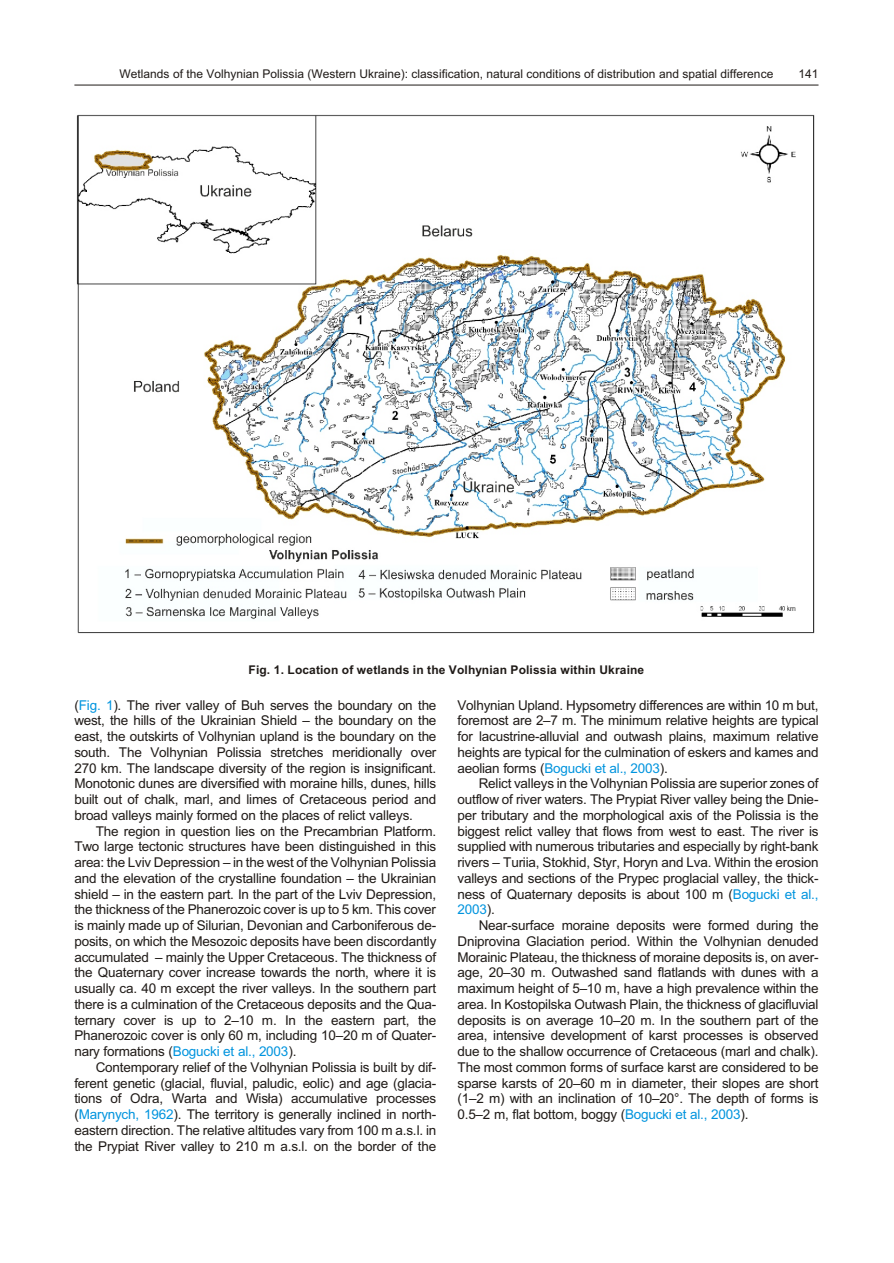
<style>
.page{position:relative;width:894px;height:1263px;background:#fff}
.page>*{position:absolute;margin:0;border:0;box-sizing:border-box;transform-origin:0 0}
.t1{font:13.5px/15.8px "Arial";letter-spacing:-.015em;color:#1f1a17;text-align:justify}
.t2{font:12px "Arial";color:#1f1a17}
.t3{font:700 12px "Arial";letter-spacing:.01em;color:#1f1a17}
.s1{color:#0094de}
</style>
<div class="page">
<hr style="left:74px;top:85px;width:745px;height:1px;background:#1f1a17">
<img style="left:76px;top:114px;width:739px;height:520px">
<p class="t2" style="left:120px;top:69px;width:655px">Wetlands of the Volhynian Polissia (West ern Ukraine): clas si fi ca tion, nat u ral con di tions of dis tri bu tion and spa tial dif fer ence</p>
<p class="t2" style="left:799px;top:69px;width:22px">141</p>
<p class="t3" style="left:249px;top:665px;width:397px">Fig. 1. Lo ca tion of wetlands in the Volhynian Polissia within Ukraine</p>
<p class="t1" style="left:74px;top:698px;width:364px">(<span class="s1">Fig. 1</span>). The river val ley of Buh serves the bound ary on the west, the hills of the Ukrai nian Shield – the bound ary on the east, the out skirts of Volhynian up land is the bound ary on the south. The Volhynian Polissia stretches me ridi on ally over 270 km. The land scape di ver sity of the re gion is in sig nif i cant.<br>Monotonic dunes are di ver si fied with mo raine hills, dunes, hills built out of chalk, marl, and limes of Cre ta ceous pe riod and broad val leys mainly formed on the places of rel ict val leys.</p>
<p class="t1" style="left:74px;top:824px;width:364px;text-indent:21px">The re gion in ques tion lies on the Pre cam brian Plat form.<br>Two large tec tonic struc tures have been dis tin guished in this area: the Lviv De pres sion – in the west of the Volhynian Polissia and the el e va tion of the crys tal line foun da tion – the Ukrai nian shield – in the east ern part. In the part of the Lviv De pres sion, the thick ness of the Phanerozoic cover is up to 5 km. This cover is mainly made up of Si lu rian, De vo nian and Car bon if er ous de - pos its, on which the Me so zoic de pos its have been dis cor dantly ac cu mu lated – mainly the Up per Cre ta ceous. The thick ness of the Qua ter nary cover in crease to wards the north, where it is usu ally ca. 40 m ex cept the river val leys. In the south ern part there is a cul mi na tion of the Cre ta ceous de pos its and the Qua - ter nary cover is up to 2–10 m. In the east ern part, the Phanerozoic cover is only 60 m, in clud ing 10–20 m of Qua ter - nary for ma tions (<span class="s1">Bogucki et al., 2003</span>).</p>
<p class="t1" style="left:74px;top:1061px;width:364px;text-indent:21px">Con tem po rary re lief of the Volhynian Polissia is built by dif - fer ent ge netic (gla cial, flu vial, paludic, eolic) and age (glacia - tions of Odra, Warta and Wis³a) ac cu mu la tive pro cesses (<span class="s1">Marynych, 1962</span>). The ter ri tory is gen er ally in clined in north - east ern di rec tion. The rel a tive al ti tudes vary from 100 m a.s.l. in the Prypiat River val ley to 210 m a.s.l. on the bor der of the</p>
<p class="t1" style="left:457px;top:698px;width:363px">Volhynian Up land. Hypsometry dif fer ences are within 10 m but, fore most are 2–7 m. The min i mum rel a tive heights are typ i cal for lac us trine-al lu vial and outwash plains, max i mum rel a tive heights are typ i cal for the cul mi na tion of eskers and kames and ae olian forms (<span class="s1">Bogucki et al., 2003</span>).</p>
<p class="t1" style="left:457px;top:777px;width:363px;text-indent:21px">Rel ict val leys in the Volhynian Polissia are su pe rior zones of out flow of river wa ters. The Prypiat River val ley be ing the Dnie - per trib u tary and the mor pho log i cal axis of the Polissia is the big gest rel ict val ley that flows from west to east. The river is sup plied with nu mer ous trib u tar ies and es pe cially by right-bank rivers – Turiia, Stokhid, Styr, Horyn and Lva. Within the ero sion val leys and sec tions of the Prypec proglacial val ley, the thick - ness of Qua ter nary de pos its is about 100 m (<span class="s1">Bogucki et al., 2003</span>).</p>
<p class="t1" style="left:457px;top:919px;width:363px;text-indent:21px">Near-sur face mo raine de pos its were formed dur ing the Dniprovina Gla ci ation pe riod. Within the Volhynian de nuded Morainic Pla teau, the thick ness of mo raine de pos its is, on av er - age, 20–30 m. Outwashed sand flatlands with dunes with a max i mum height of 5–10 m, have a high prev a lence within the area. In Kostopilska Outwash Plain, the thick ness of glacifluvial de pos its is on av er age 10–20 m. In the south ern part of the area, in ten sive de vel op ment of karst pro cesses is ob served due to the shal low oc cur rence of Cre ta ceous (marl and chalk).<br>The most com mon forms of sur face karst are con sid ered to be sparse karsts of 20–60 m in di am e ter, their slopes are short (1–2 m) with an in cli na tion of 10–20°. The depth of forms is 0.5–2 m, flat bot tom, boggy (<span class="s1">Bogucki et al., 2003</span>).</p>
</div>
